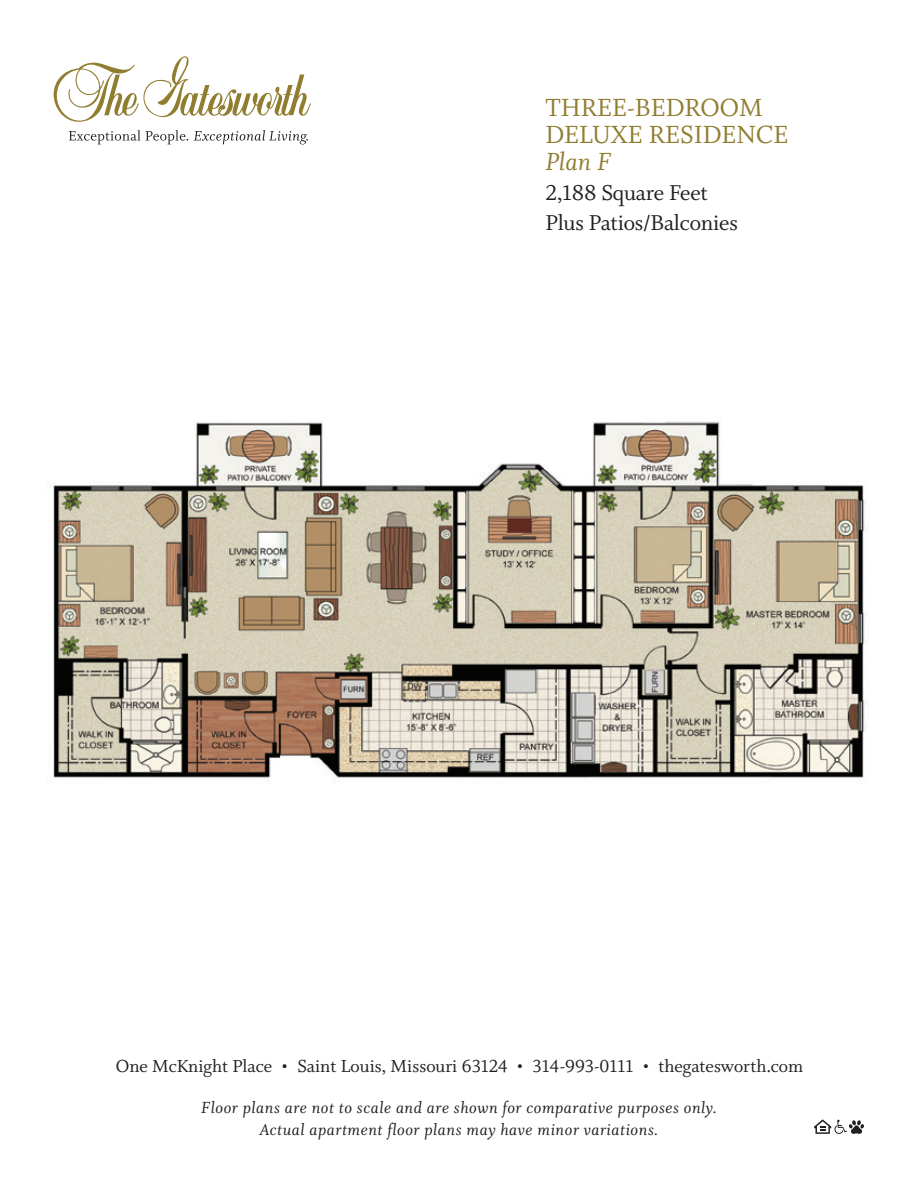
<style>
.page{position:relative;width:918px;height:1188px;background:#fff}
.page>*{position:absolute;margin:0;border:0;box-sizing:border-box;transform-origin:0 0}
.t1{font:27.75px/27px "Whitman Roman LF";color:#917d30}
.t2{font:27.75px "Whitman Italic LF";color:#917d30}
.t3{font:24px "Whitman Roman LF";letter-spacing:-.01em;color:#231f20}
.t4{font:19.5px "Whitman Roman LF";color:#231f20}
.t5{font:18px "Whitman Italic LF";letter-spacing:.03em;color:#231f20}
</style>
<div class="page">
<img style="left:53px;top:421px;width:812px;height:357px">
<svg style="left:54px;top:56px;width:257px;height:66px"></svg>
<svg style="left:69px;top:130px;width:119px;height:14px"></svg>
<svg style="left:194px;top:130px;width:114px;height:14px"></svg>
<svg style="left:814px;top:1119px;width:50px;height:15px"></svg>
<p class="t1" style="left:545px;top:94px;width:244px">THREE-BEDROOM<br>DELUXE RESIDENCE</p>
<p class="t2" style="left:545px;top:146px;width:67px">Plan F</p>
<p class="t3" style="left:545px;top:179px;width:164px">2,188 Square Feet</p>
<p class="t3" style="left:545px;top:209px;width:194px">Plus Patios/Balconies</p>
<p class="t4" style="left:116px;top:1055px;width:689px">One McKnight Place • Saint Louis, Missouri 63124 • 314-993-0111 • thegatesworth.com</p>
<p class="t5" style="left:201px;top:1098px;width:517px">Floor plans are not to scale and are shown for comparative purposes only.</p>
<p class="t5" style="left:260px;top:1119px;width:400px">Actual apartment floor plans may have minor variations.</p>
</div>
